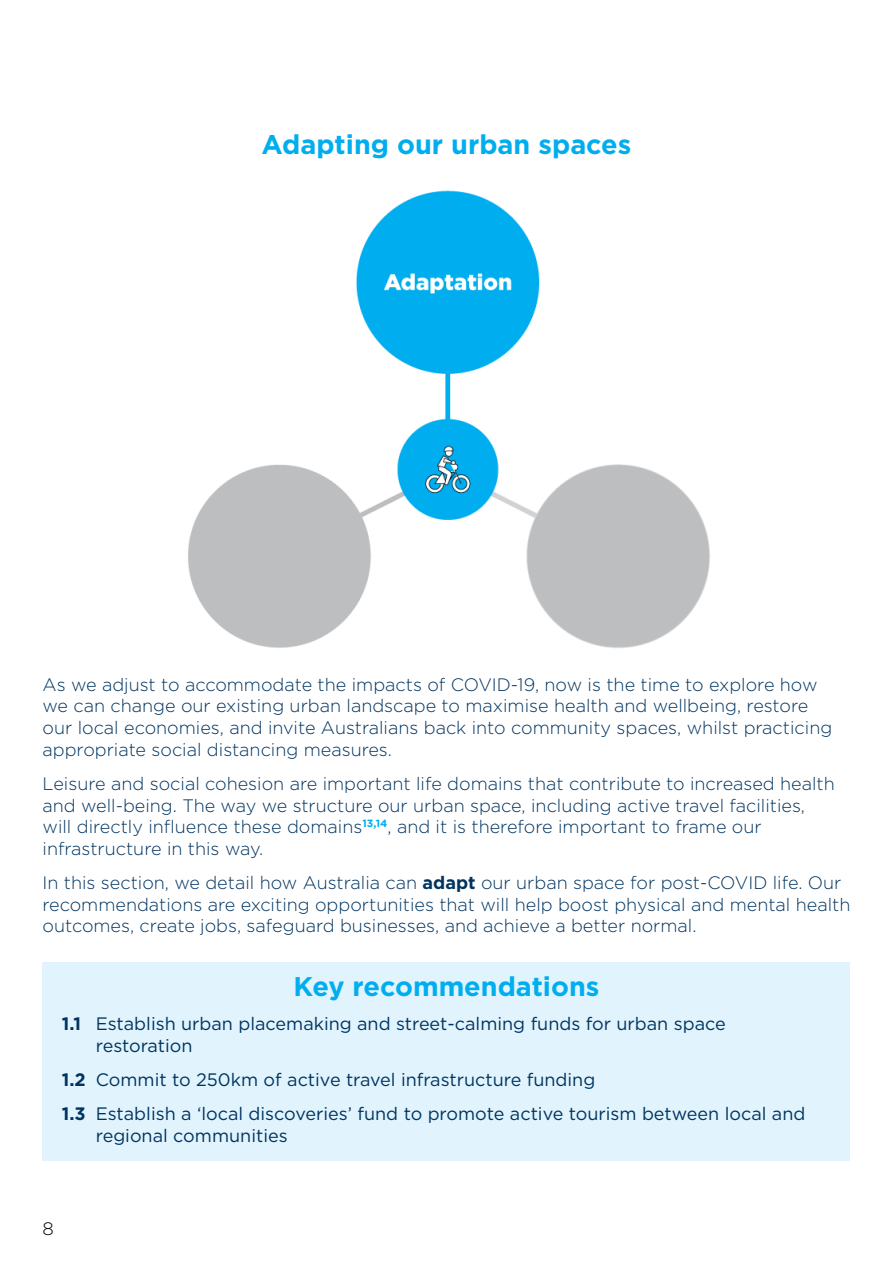
<style>
.page{position:relative;width:893px;height:1263px;background:#fff}
.page>*{position:absolute;margin:0;border:0;box-sizing:border-box;transform-origin:0 0}
.t1{font:700 27px "Gotham";color:#00aeef}
.t2{font:300 18px/21.6px "Gotham";color:#003460}
.t3{font:18px/21.6px "Gotham";color:#003460}
.t4{font:300 18px "Gotham";color:#000}
.s1{font-weight:700}
</style>
<div class="page">
<img style="left:188px;top:190px;width:522px;height:458px">
<div style="left:43px;top:962px;width:807px;height:199px;background:#e1f4fd"></div>
<h1 class="t1" style="left:262px;top:129px;width:371px">Adapting our urban spaces</h1>
<p class="t2" style="left:43px;top:673px;width:791px">As we adjust to accommodate the impacts of COVID-19, now is the time to explore how we can change our existing urban landscape to maximise health and wellbeing, restore our local economies, and invite Australians back into community spaces, whilst practicing appropriate social distancing measures.</p>
<p class="t2" style="left:43px;top:772px;width:794px">Leisure and social cohesion are important life domains that contribute to increased health and well-being. The way we structure our urban space, including active travel facilities, will directly influence these domains<sup>13,14</sup>, and it is therefore important to frame our infrastructure in this way.</p>
<p class="t2" style="left:43px;top:871px;width:809px">In this section, we detail how Australia can <span class="s1">adapt</span> our urban space for post-COVID life. Our recommendations are exciting opportunities that will help boost physical and mental health outcomes, create jobs, safeguard businesses, and achieve a better normal.</p>
<h1 class="t1" style="left:294px;top:970px;width:307px">Key recommendations</h1>
<p class="t3" style="left:96px;top:1012px;width:631px;text-indent:-34px"><span class="s1">1.1</span> Establish urban placemaking and street-calming funds for urban space restoration</p>
<p class="t3" style="left:62px;top:1062px;width:745px;line-height:34.3px"><span class="s1">1.2</span> Commit to 250km of active travel infrastructure funding<br><span class="s1">1.3</span> Establish a ‘local discoveries’ fund to promote active tourism between local and</p>
<p class="t3" style="left:96px;top:1124px;width:193px">regional communities</p>
<p class="t4" style="left:43px;top:1217px;width:13px">8</p>
</div>
